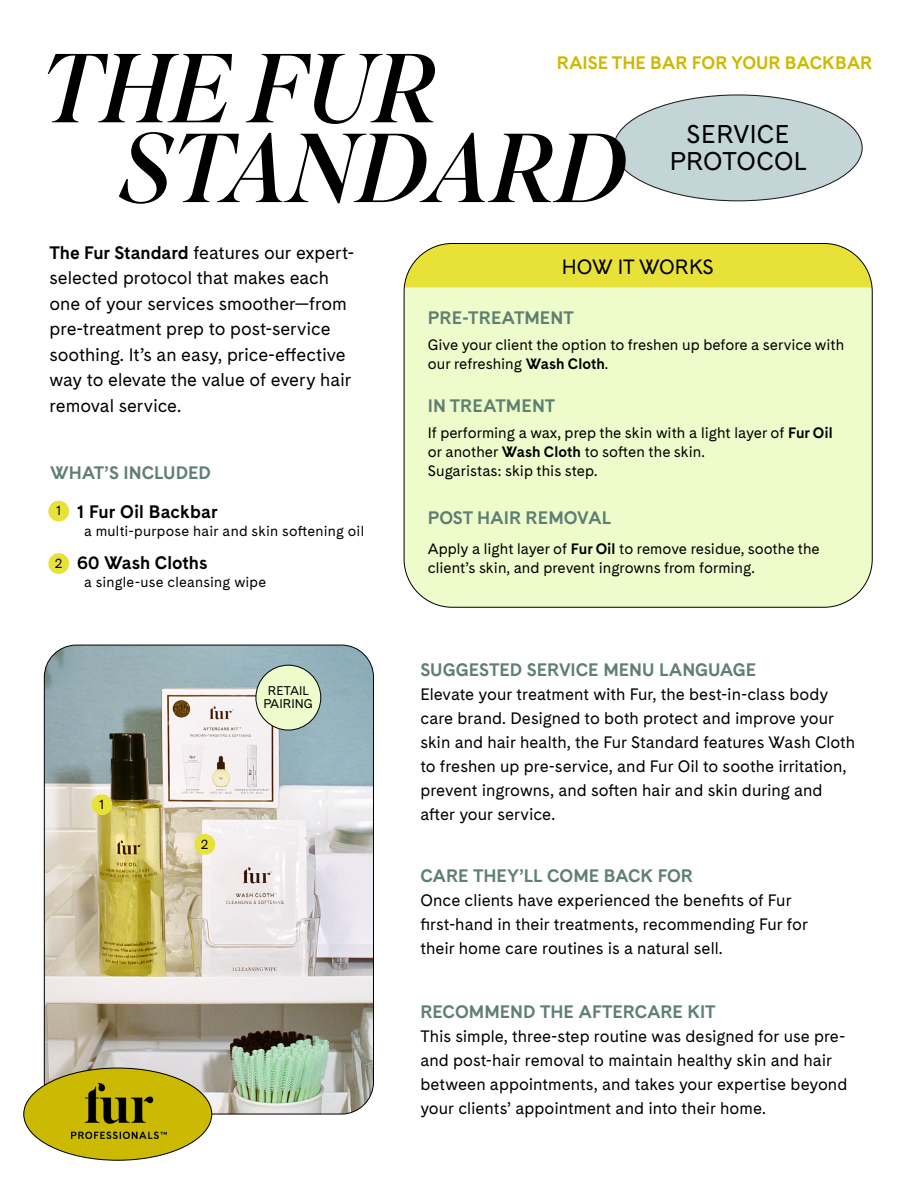
<style>
.page{position:relative;width:918px;height:1188px;background:#fff}
.page>*{position:absolute;margin:0;border:0;box-sizing:border-box;transform-origin:0 0}
.t1{font:italic 97.65px/79.8px "Superior Title";color:#000}
.t2{font:25.5px/26.5px "Cadiz";letter-spacing:.01em;color:#000;text-align:center}
.t3{font:20.55px "Cadiz";color:#000}
.t4{font:18px/25.5px "Cadiz";letter-spacing:-.005em;color:#000}
.t5{font:700 18px "Cadiz";letter-spacing:-.005em;color:#5f7f72}
.t6{font:700 18px "Cadiz";color:#000}
.t7{font:700 18px "Cadiz";color:#ccb902}
.t8{font:16.5px/24px "Cadiz";color:#000}
.t9{font:15px/18.8px "Cadiz";color:#000}
.t10{font:14.25px "Cadiz";letter-spacing:.02em;color:#000}
.t11{font:13.35px "Cadiz";color:#000}
.t12{font:12.6px/13.4px "Cadiz";color:#000;text-align:center}
.s1{font-weight:700}
</style>
<div class="page">
<img style="left:44px;top:645px;width:330px;height:468px">
<div style="left:404px;top:243px;width:468px;height:364px;background:#eefccb;border-radius:48px"></div>
<div style="left:92px;top:794px;width:20px;height:21px;background:#e8e238;border-radius:50%"></div>
<div style="left:194px;top:834px;width:21px;height:21px;background:#e8e238;border-radius:50%"></div>
<div style="left:48px;top:501px;width:21px;height:20px;background:#e8e238;border-radius:50%"></div>
<div style="left:48px;top:553px;width:21px;height:21px;background:#e8e238;border-radius:50%"></div>
<div style="left:256px;top:665px;width:65px;height:65px;background:#eefccb;border-radius:50%"></div>
<div style="left:255px;top:665px;width:66px;height:66px;border:1px solid #000;border-radius:50%"></div>
<svg style="left:404px;top:243px;width:467px;height:44px;background:#e3dd3f"></svg>
<div style="left:24px;top:1068px;width:188px;height:92px;background:#ccb902;border-radius:50%"></div>
<img style="left:72px;top:1083px;width:95px;height:55px">
<div style="left:614px;top:95px;width:248px;height:106px;background:#c3d5d6;border-radius:50%"></div>
<h1 class="t1" style="left:119px;top:59px;width:508px;text-indent:-79px">THE FUR<br>STANDARD</h1>
<p class="t7" style="left:557px;top:52px;width:317px">RAISE THE BAR FOR YOUR BACKBAR</p>
<h2 class="t2" style="left:670px;top:122px;width:139px">SERVICE<br>PROTOCOL</h2>
<p class="t4" style="left:50px;top:241px;width:306px"><span class="s1">The Fur Standard</span> features our expert&shy;selected protocol that makes each one of your services smoother—from pre-treatment prep to post-service soothing. It’s an easy, price-effective way to elevate the value of every hair removal service.</p>
<p class="t5" style="left:50px;top:461px;width:162px">WHAT’S INCLUDED</p>
<p class="t6" style="left:77px;top:500px;width:142px">1 Fur Oil Backbar</p>
<p class="t10" style="left:84px;top:522px;width:282px">a multi-purpose hair and skin softening oil</p>
<p class="t6" style="left:77px;top:551px;width:132px">60 Wash Cloths</p>
<p class="t10" style="left:84px;top:573px;width:184px">a single-use cleansing wipe</p>
<p class="t11" style="left:56px;top:503px;width:7px">1</p>
<p class="t11" style="left:55px;top:555px;width:9px">2</p>
<p class="t11" style="left:99px;top:796px;width:7px">1</p>
<p class="t11" style="left:201px;top:836px;width:9px">2</p>
<p class="t12" style="left:264px;top:685px;width:51px">RETAIL<br>PAIRING</p>
<p class="t3" style="left:562px;top:254px;width:154px">HOW IT WORKS</p>
<p class="t5" style="left:428px;top:307px;width:148px">PRE-TREATMENT</p>
<p class="t9" style="left:428px;top:336px;width:418px">Give your client the option to freshen up before a service with our refreshing <span class="s1">Wash Cloth</span>.</p>
<p class="t5" style="left:428px;top:395px;width:129px">IN TREATMENT</p>
<p class="t9" style="left:428px;top:425px;width:406px">If performing a wax, prep the skin with a light layer of <span class="s1">Fur Oil </span>or another <span class="s1">Wash Cloth</span> to soften the skin.<br>Sugaristas: skip this step.</p>
<p class="t5" style="left:428px;top:506px;width:185px">POST HAIR REMOVAL</p>
<p class="t9" style="left:428px;top:541px;width:393px">Apply a light layer of <span class="s1">Fur Oil</span> to remove residue, soothe the client’s skin, and prevent ingrowns from forming.</p>
<p class="t5" style="left:420px;top:659px;width:338px">SUGGESTED SERVICE MENU LANGUAGE</p>
<p class="t8" style="left:420px;top:683px;width:436px">Elevate your treatment with Fur, the best-in-class body care brand. Designed to both protect and improve your skin and hair health, the Fur Standard features Wash Cloth to freshen up pre-service, and Fur Oil to soothe irritation, prevent ingrowns, and soften hair and skin during and after your service.</p>
<p class="t5" style="left:420px;top:865px;width:274px">CARE THEY’LL COME BACK FOR</p>
<p class="t8" style="left:420px;top:889px;width:389px">Once clients have experienced the benefits of Fur first-hand in their treatments, recommending Fur for their home care routines is a natural sell.</p>
<p class="t5" style="left:420px;top:1001px;width:297px">RECOMMEND THE AFTERCARE KIT</p>
<p class="t8" style="left:420px;top:1025px;width:428px">This simple, three-step routine was designed for use pre&shy;and post-hair removal to maintain healthy skin and hair between appointments, and takes your expertise beyond your clients’ appointment and into their home.</p>
</div>
